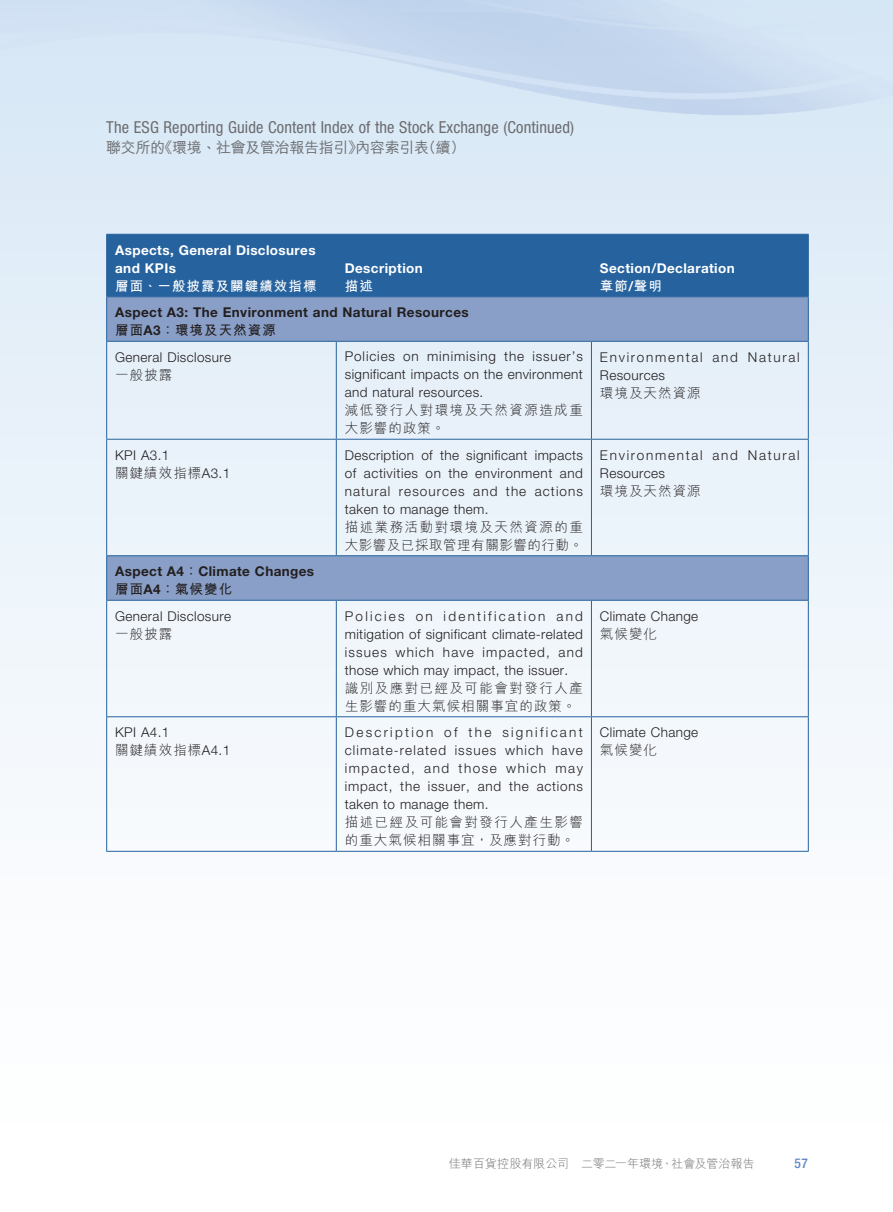
<style>
.page{position:relative;width:893px;height:1212px;background:#fff}
.page>*{position:absolute;margin:0;border:0;box-sizing:border-box;transform-origin:0 0}
.t1{font:condensed 16.5px "Helvetica Neue LT Std";letter-spacing:.01em;color:#6c6d70}
.t2{font:500 15px "M Hei HK";letter-spacing:-.02em;color:#6c6d70}
.t3{font:300 13.5px/18px "Helvetica Neue LT Std";letter-spacing:.03em;color:#231f20;text-align:justify}
.t4{font:300 13.5px/18px "M Hei HK";letter-spacing:.11em;color:#231f20}
.t5{font:300 13.5px/18px "M Hei HK";letter-spacing:.08em;color:#231f20}
.t6{font:700 13.5px "Helvetica Neue LT Std";letter-spacing:.03em;color:#231f20}
.t7{font:300 13.5px/18px "Helvetica Neue LT Std";letter-spacing:.13em;color:#231f20}
.t8{font:700 13.5px/18px "Helvetica Neue LT Std";letter-spacing:.03em;color:#fff}
.t9{font:700 13.5px "M Hei HK";letter-spacing:.08em;color:#fff}
.t10{font:700 13.5px "M Hei HK";letter-spacing:.08em;color:#231f20}
.t11{font:500 condensed 13.5px "Helvetica Neue LT Std";color:#6189c6}
.t12{font:300 12px "M Hei HK";letter-spacing:.005em;color:#6c6d70}
.s1{font-family:"Helvetica Neue LT Std"}
.s2{font-family:"M Hei HK"}
</style>
<div class="page">
<div style="left:107px;top:235px;width:701px;height:61px;background:#26629d"></div>
<svg style="left:107px;top:297px;width:701px;height:303px;background:#ccd8ea"></svg>
<hr style="left:106px;top:235px;width:1px;height:61px;background:#26629d">
<hr style="left:106px;top:234px;width:230px;height:1px;background:#26629d">
<hr style="left:106px;top:296px;width:230px;height:1px;background:#26629d">
<hr style="left:336px;top:235px;width:1px;height:61px;background:#26629d">
<hr style="left:336px;top:234px;width:255px;height:1px;background:#26629d">
<hr style="left:591px;top:234px;width:218px;height:1px;background:#26629d">
<hr style="left:591px;top:235px;width:1px;height:61px;background:#26629d">
<hr style="left:808px;top:235px;width:1px;height:61px;background:#26629d">
<hr style="left:336px;top:296px;width:255px;height:1px;background:#26629d">
<hr style="left:591px;top:296px;width:218px;height:1px;background:#26629d">
<hr style="left:106px;top:297px;width:1px;height:44px;background:#26629d">
<hr style="left:808px;top:297px;width:1px;height:44px;background:#26629d">
<hr style="left:106px;top:342px;width:1px;height:97px;background:#26629d">
<hr style="left:106px;top:440px;width:1px;height:115px;background:#26629d">
<hr style="left:106px;top:341px;width:230px;height:1px;background:#26629d">
<hr style="left:106px;top:439px;width:230px;height:1px;background:#26629d">
<hr style="left:336px;top:342px;width:1px;height:97px;background:#26629d">
<hr style="left:336px;top:440px;width:1px;height:115px;background:#26629d">
<hr style="left:336px;top:341px;width:255px;height:1px;background:#26629d">
<hr style="left:591px;top:341px;width:218px;height:1px;background:#26629d">
<hr style="left:591px;top:342px;width:1px;height:97px;background:#26629d">
<hr style="left:808px;top:342px;width:1px;height:97px;background:#26629d">
<hr style="left:591px;top:440px;width:1px;height:115px;background:#26629d">
<hr style="left:808px;top:440px;width:1px;height:115px;background:#26629d">
<hr style="left:336px;top:439px;width:255px;height:1px;background:#26629d">
<hr style="left:591px;top:439px;width:218px;height:1px;background:#26629d">
<hr style="left:106px;top:556px;width:1px;height:44px;background:#26629d">
<hr style="left:106px;top:555px;width:230px;height:1px;background:#26629d">
<hr style="left:336px;top:555px;width:255px;height:1px;background:#26629d">
<hr style="left:591px;top:555px;width:218px;height:1px;background:#26629d">
<hr style="left:808px;top:556px;width:1px;height:44px;background:#26629d">
<hr style="left:106px;top:601px;width:1px;height:115px;background:#26629d">
<hr style="left:106px;top:717px;width:1px;height:134px;background:#26629d">
<hr style="left:106px;top:600px;width:230px;height:1px;background:#26629d">
<hr style="left:106px;top:716px;width:230px;height:1px;background:#26629d">
<hr style="left:336px;top:601px;width:1px;height:115px;background:#26629d">
<hr style="left:336px;top:717px;width:1px;height:134px;background:#26629d">
<hr style="left:336px;top:600px;width:255px;height:1px;background:#26629d">
<hr style="left:591px;top:600px;width:218px;height:1px;background:#26629d">
<hr style="left:591px;top:601px;width:1px;height:115px;background:#26629d">
<hr style="left:808px;top:601px;width:1px;height:115px;background:#26629d">
<hr style="left:591px;top:717px;width:1px;height:134px;background:#26629d">
<hr style="left:808px;top:717px;width:1px;height:134px;background:#26629d">
<hr style="left:336px;top:716px;width:255px;height:1px;background:#26629d">
<hr style="left:591px;top:716px;width:218px;height:1px;background:#26629d">
<hr style="left:106px;top:851px;width:230px;height:1px;background:#26629d">
<hr style="left:336px;top:851px;width:255px;height:1px;background:#26629d">
<hr style="left:591px;top:851px;width:218px;height:1px;background:#26629d">
<p class="t1" style="left:106px;top:118px;width:469px">The ESG Reporting Guide Content Index of the Stock Exchange (Continued)</p>
<p class="t2" style="left:106px;top:136px;width:361px">聯交所的《環境、社會及管治報告指引》內容索引表（續）</p>
<p class="t8" style="left:115px;top:241px;width:202px">Aspects, General Disclosures and KPIs</p>
<p class="t9" style="left:115px;top:276px;width:203px">層面、一般披露及關鍵績效指標</p>
<p class="t8" style="left:345px;top:259px;width:80px">Description</p>
<p class="t9" style="left:345px;top:276px;width:30px">描述</p>
<p class="t6" style="left:115px;top:304px;width:355px">Aspect A3: The Environment and Natural Resources</p>
<p class="t10" style="left:115px;top:320px;width:162px">層面<span class="s1">A3</span>：環境及天然資源</p>
<p class="t3" style="left:115px;top:348px;width:117px">General Disclosure</p>
<p class="t5" style="left:115px;top:366px;width:59px">一般披露</p>
<p class="t3" style="left:345px;top:347px;width:240px">Policies on minimising the issuer’s significant impacts on the environment and natural resources.</p>
<p class="t4" style="left:345px;top:401px;width:240px">減低發行人對環境及天然資源造成重大影響的政策。</p>
<p class="t3" style="left:115px;top:446px;width:56px">KPI A3.1</p>
<p class="t5" style="left:115px;top:464px;width:117px">關鍵績效指標<span class="s1">A3.1</span></p>
<p class="t6" style="left:115px;top:563px;width:201px">Aspect A4<span class="s2">：</span>Climate Changes</p>
<p class="t10" style="left:115px;top:579px;width:118px">層面<span class="s1">A4</span>：氣候變化</p>
<p class="t3" style="left:115px;top:607px;width:117px">General Disclosure</p>
<p class="t5" style="left:115px;top:624px;width:59px">一般披露</p>
<p class="t3" style="left:115px;top:723px;width:56px">KPI A4.1</p>
<p class="t5" style="left:115px;top:741px;width:117px">關鍵績效指標<span class="s1">A4.1</span></p>
<p class="t3" style="left:345px;top:446px;width:240px">Description of the significant impacts of activities on the environment and natural resources and the actions taken to manage them.</p>
<p class="t5" style="left:345px;top:517px;width:240px">描述業務活動對環境及天然資源的重大影響及已採取管理有關影響的行動。</p>
<p class="t3" style="left:345px;top:607px;width:240px">Policies on identification and mitigation of significant climate-related issues which have impacted, and those which may impact, the issuer.</p>
<p class="t4" style="left:345px;top:678px;width:240px">識別及應對已經及可能會對發行人產生影響的重大氣候相關事宜的政策。</p>
<p class="t3" style="left:345px;top:723px;width:240px">Description of the significant climate-related issues which have impacted, and those which may impact, the issuer, and the actions taken to manage them.</p>
<p class="t4" style="left:345px;top:813px;width:240px">描述已經及可能會對發行人產生影響的重大氣候相關事宜，及應對行動。</p>
<p class="t8" style="left:600px;top:259px;width:136px">Section/Declaration</p>
<p class="t9" style="left:600px;top:276px;width:63px">章節<span class="s1">/</span>聲明</p>
<p class="t7" style="left:600px;top:348px;width:201px">Environmental and Natural<br>Resources</p>
<p class="t5" style="left:600px;top:384px;width:102px">環境及天然資源</p>
<p class="t7" style="left:600px;top:446px;width:201px">Environmental and Natural<br>Resources</p>
<p class="t5" style="left:600px;top:481px;width:102px">環境及天然資源</p>
<p class="t3" style="left:600px;top:607px;width:100px">Climate Change</p>
<p class="t5" style="left:600px;top:624px;width:59px">氣候變化</p>
<p class="t3" style="left:600px;top:723px;width:100px">Climate Change</p>
<p class="t5" style="left:600px;top:741px;width:59px">氣候變化</p>
<p class="t12" style="left:449px;top:1157px;width:308px">佳華百貨控股有限公司 二零二一年環境、社會及管治報告</p>
<p class="t11" style="left:794px;top:1155px;width:15px">57</p>
</div>
